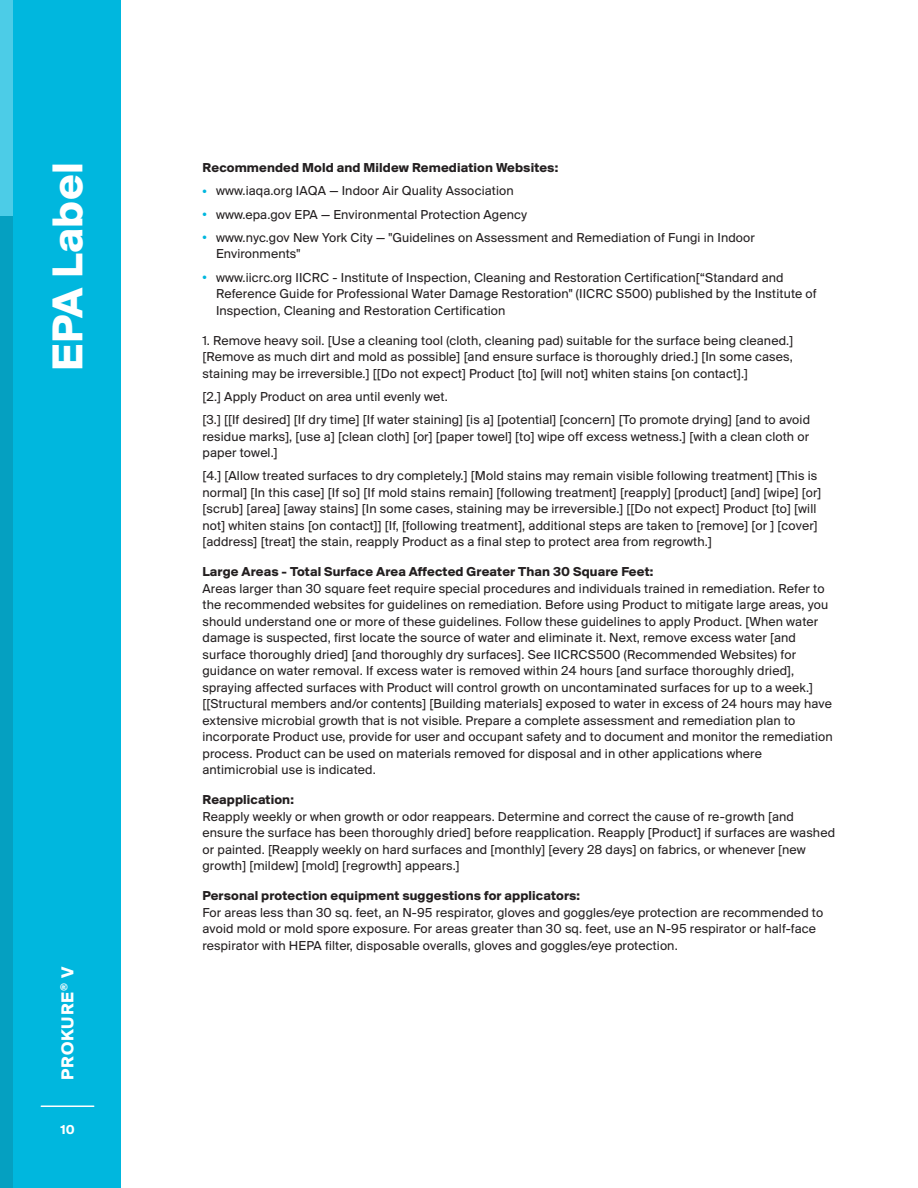
<style>
.page{position:relative;width:918px;height:1188px;background:#fff}
.page>*{position:absolute;margin:0;border:0;box-sizing:border-box;transform-origin:0 0}
.t1{font:700 45px "Suisse BP Intl";letter-spacing:.01em;color:#fff}
.t2{font:700 18px "Suisse BP Intl";letter-spacing:.05em;color:#fff}
.t3{font:13.5px/16.5px "Suisse BP Intl";letter-spacing:.01em;color:#231f20}
.t4{font:700 13.5px "Suisse BP Intl";letter-spacing:.01em;color:#231f20}
.t5{font:700 13.5px "Suisse BP Intl";color:#fff}
.s1{font-size:10.5px;color:#00b7de}
</style>
<div class="page">
<div style="left:0;top:0;width:122px;height:1188px;background:#00b7de"></div>
<hr style="left:41px;top:1106px;width:53px;height:1px;background:#fff">
<div style="left:0;top:216px;width:14px;height:972px;background:#05a0c1"></div>
<div style="left:0;top:0;width:14px;height:216px;background:#4ccce7"></div>
<h1 class="t1" style="left:41px;top:371px;width:211px;rotate:-90deg">EPA Label</h1>
<h2 class="t2" style="left:57px;top:1080px;width:115px;rotate:-90deg">PROKURE<sup>®</sup> V</h2>
<p class="t5" style="left:60px;top:1122px;width:16px">10</p>
<p class="t4" style="left:202px;top:160px;width:357px">Recommended Mold and Mildew Remediation Websites:</p>
<p class="t3" style="left:202px;top:182px;width:313px"><span class="s1">•</span> www.iaqa.org IAQA — Indoor Air Quality Association</p>
<p class="t3" style="left:202px;top:206px;width:326px"><span class="s1">•</span> www.epa.gov EPA — Environmental Protection Agency</p>
<p class="t3" style="left:216px;top:229px;width:541px;text-indent:-14px"><span class="s1">•</span> www.nyc.gov New York City — "Guidelines on Assessment and Remediation of Fungi in Indoor<br>Environments"</p>
<p class="t3" style="left:216px;top:269px;width:602px;text-indent:-14px"><span class="s1">•</span> www.iicrc.org IICRC - Institute of Inspection, Cleaning and Restoration Certification[“Standard and<br>Reference Guide for Professional Water Damage Restoration" (IICRC S500) published by the Institute of<br>Inspection, Cleaning and Restoration Certification</p>
<p class="t3" style="left:202px;top:332px;width:592px;text-align:justify">1. Remove heavy soil. [Use a cleaning tool (cloth, cleaning pad) suitable for the surface being cleaned.] [Remove as much dirt and mold as possible] [and ensure surface is thoroughly dried.] [In some cases, staining may be irreversible.] [[Do not expect] Product [to] [will not] whiten stains [on contact].]</p>
<p class="t3" style="left:202px;top:384px;width:609px;line-height:23.2px">[2.] Apply Product on area until evenly wet.<br>[3.] [[If desired] [If dry time] [If water staining] [is a] [potential] [concern] [To promote drying] [and to avoid</p>
<p class="t3" style="left:202px;top:428px;width:608px">residue marks], [use a] [clean cloth] [or] [paper towel] [to] wipe off excess wetness.] [with a clean cloth or paper towel.]</p>
<p class="t3" style="left:202px;top:467px;width:620px">[4.] [Allow treated surfaces to dry completely.] [Mold stains may remain visible following treatment] [This is normal] [In this case] [If so] [If mold stains remain] [following treatment] [reapply] [product] [and] [wipe] [or] [scrub] [area] [away stains] [In some cases, staining may be irreversible.] [[Do not expect] Product [to] [will not] whiten stains [on contact]] [If, [following treatment], additional steps are taken to [remove] [or ] [cover] [address] [treat] the stain, reapply Product as a final step to protect area from regrowth.]</p>
<p class="t4" style="left:202px;top:564px;width:452px">Large Areas - Total Surface Area Affected Greater Than 30 Square Feet:</p>
<p class="t3" style="left:202px;top:580px;width:632px">Areas larger than 30 square feet require special procedures and individuals trained in remediation. Refer to the recommended websites for guidelines on remediation. Before using Product to mitigate large areas, you should understand one or more of these guidelines. Follow these guidelines to apply Product. [When water damage is suspected, first locate the source of water and eliminate it. Next, remove excess water [and surface thoroughly dried] [and thoroughly dry surfaces]. See IICRCS500 (Recommended Websites) for guidance on water removal. If excess water is removed within 24 hours [and surface thoroughly dried], spraying affected surfaces with Product will control growth on uncontaminated surfaces for up to a week.] [[Structural members and/or contents] [Building materials] exposed to water in excess of 24 hours may have extensive microbial growth that is not visible. Prepare a complete assessment and remediation plan to incorporate Product use, provide for user and occupant safety and to document and monitor the remediation process. Product can be used on materials removed for disposal and in other applications where antimicrobial use is indicated.</p>
<p class="t4" style="left:202px;top:792px;width:93px">Reapplication:</p>
<p class="t3" style="left:202px;top:808px;width:634px">Reapply weekly or when growth or odor reappears. Determine and correct the cause of re-growth [and ensure the surface has been thoroughly dried] before reapplication. Reapply [Product] if surfaces are washed or painted. [Reapply weekly on hard surfaces and [monthly] [every 28 days] on fabrics, or whenever [new growth] [mildew] [mold] [regrowth] appears.]</p>
<p class="t4" style="left:202px;top:888px;width:379px">Personal protection equipment suggestions for applicators:</p>
<p class="t3" style="left:202px;top:904px;width:622px">For areas less than 30 sq. feet, an N-95 respirator, gloves and goggles/eye protection are recommended to avoid mold or mold spore exposure. For areas greater than 30 sq. feet, use an N-95 respirator or half-face respirator with HEPA filter, disposable overalls, gloves and goggles/eye protection.</p>
</div>
